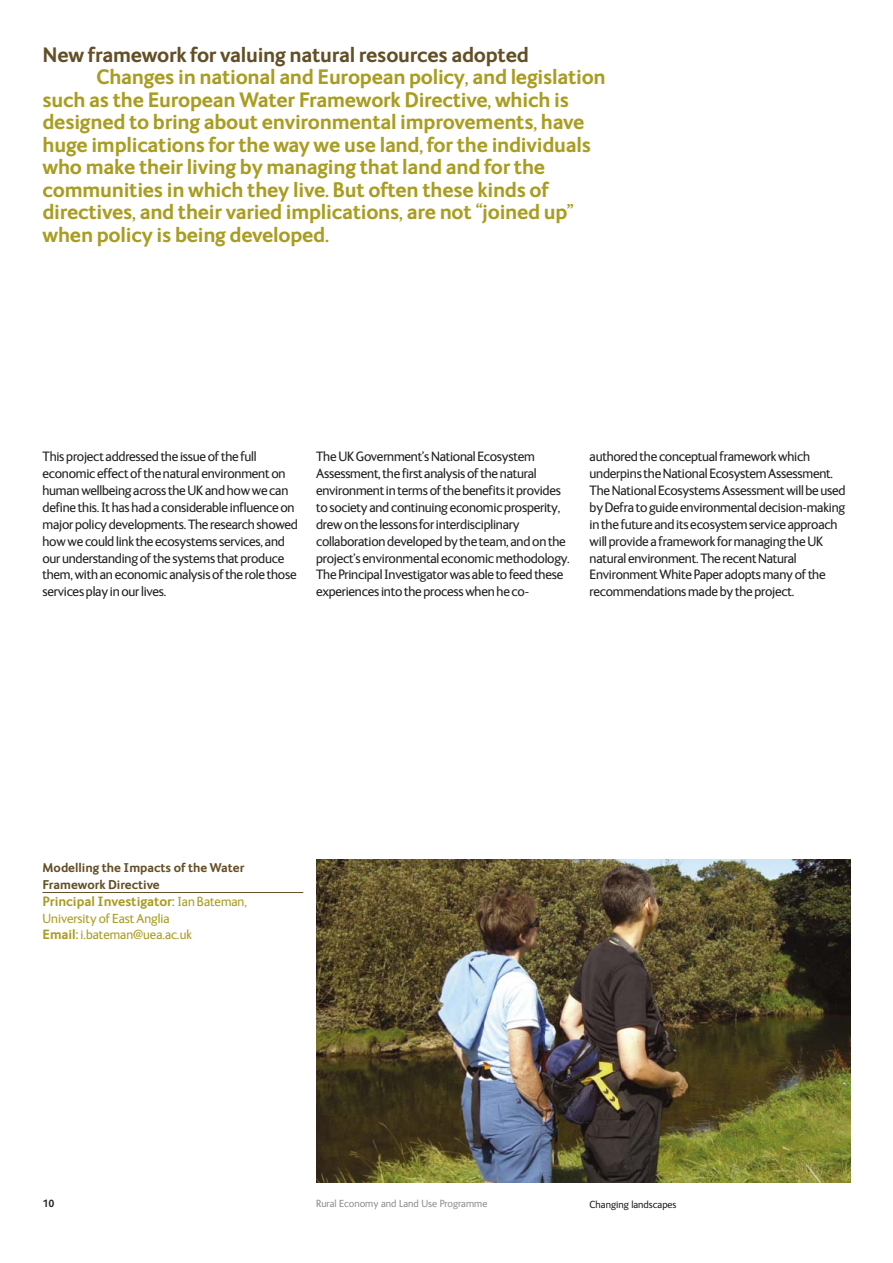
<style>
.page{position:relative;width:893px;height:1263px;background:#fff}
.page>*{position:absolute;margin:0;border:0;box-sizing:border-box;transform-origin:0 0}
.t1{font:700 21px/22.5px "FS Ingrid";letter-spacing:-.01em;color:#a99d21}
.t2{font:700 21px "FS Ingrid";letter-spacing:-.01em;color:#634f26}
.t3{font:13.8px/16.8px "FS Ingrid";letter-spacing:-.015em;color:#212125}
.t4{font:13.5px/16.8px "FS Ingrid";color:#a99d21}
.t5{font:700 12.75px/16.8px "FS Ingrid";color:#634f26}
.t6{font:10.5px "FS Ingrid";color:#909092}
.t7{font:10.5px "FS Ingrid";color:#212125}
.t8{font:700 10.5px "FS Ingrid";color:#212125}
.s1{font-weight:700}
</style>
<div class="page">
<hr style="left:43px;top:892px;width:260px;height:1px;background:#634f26">
<img style="left:316px;top:859px;width:534px;height:323px">
<h1 class="t2" style="left:43px;top:47px;width:488px">New framework for valuing natural resources adopted</h1>
<p class="t1" style="left:43px;top:68px;width:565px;text-indent:54px">Changes in national and European policy, and legislation such as the European Water Framework Directive, which is designed to bring about environmental improvements, have huge implications for the way we use land, for the individuals who make their living by managing that land and for the communities in which they live. But often these kinds of directives, and their varied implications, are not “joined up” when policy is being developed.</p>
<p class="t3" style="left:43px;top:449px;width:257px">This project addressed the issue of the full economic effect of the natural environment on human wellbeing across the UK and how we can define this. It has had a considerable influence on major policy developments. The research showed how we could link the ecosystems services, and our understanding of the systems that produce them, with an economic analysis of the role those services play in our lives.</p>
<p class="t3" style="left:316px;top:449px;width:255px">The UK Government’s National Ecosystem Assessment, the first analysis of the natural environment in terms of the benefits it provides to society and continuing economic prosperity, drew on the lessons for interdisciplinary collaboration developed by the team, and on the project’s environmental economic methodology.<br>The Principal Investigator was able to feed these experiences into the process when he co-</p>
<p class="t3" style="left:590px;top:449px;width:257px">authored the conceptual framework which underpins the National Ecosystem Assessment.<br>The National Ecosystems Assessment will be used by Defra to guide environmental decision-making in the future and its ecosystem service approach will provide a framework for managing the UK natural environment. The recent Natural Environment White Paper adopts many of the recommendations made by the project.</p>
<p class="t5" style="left:43px;top:860px;width:203px">Modelling the Impacts of the Water<br>Framework Directive</p>
<p class="t4" style="left:43px;top:894px;width:206px"><span class="s1">Principal Investigator:</span> Ian Bateman,<br>University of East Anglia<br><span class="s1">Email:</span> i.bateman@uea.ac.uk</p>
<p class="t8" style="left:43px;top:1199px;width:13px">10</p>
<p class="t6" style="left:316px;top:1199px;width:173px">Rural Economy and Land Use Programme</p>
<p class="t7" style="left:590px;top:1200px;width:88px">Changing landscapes</p>
</div>
